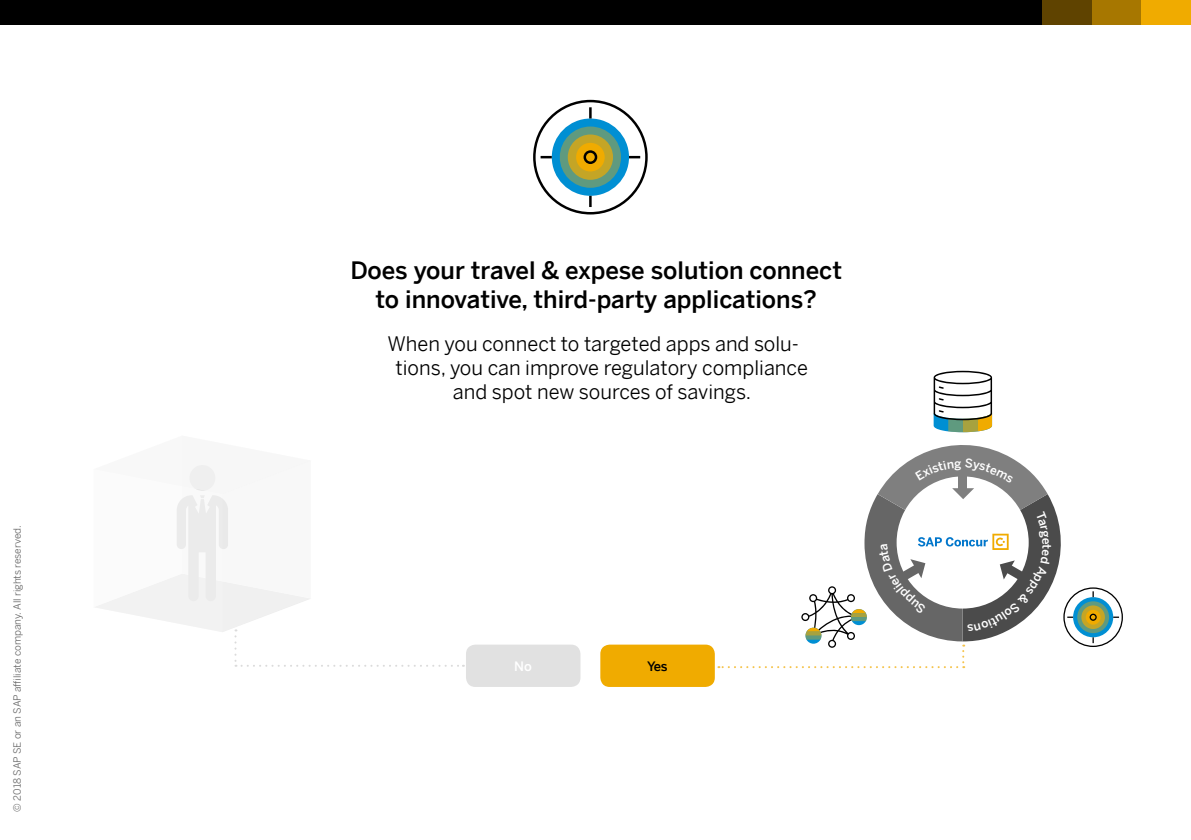
<style>
.page{position:relative;width:1191px;height:840px;background:#fff}
.page>*{position:absolute;margin:0;border:0;box-sizing:border-box;transform-origin:0 0}
.t1{font:500 24px/28px "Benton Sans";color:#000;text-align:center}
.t2{font:20px/24px "Benton Sans";color:#000;text-align:center}
.t3{font:500 13px "Benton Sans";color:#000}
.t4{font:500 13px "Benton Sans";color:#fff}
.t5{font:10px "Benton Sans";color:#666}
</style>
<div class="page">
<div style="left:466px;top:644px;width:114px;height:42px;background:#e1e1e1;border-radius:9px"></div>
<div style="left:600px;top:644px;width:115px;height:42px;background:#f0ab00;border-radius:9px"></div>
<svg style="left:96px;top:465px;width:368px;height:201px"></svg>
<svg style="left:533px;top:100px;width:114px;height:114px"></svg>
<div style="left:0;top:0;width:1191px;height:25px;background:#000"></div>
<div style="left:1141px;top:0;width:50px;height:25px;background:#f0ab00"></div>
<div style="left:1091px;top:0;width:50px;height:25px;background:#a77700"></div>
<div style="left:1042px;top:0;width:49px;height:25px;background:#5f4300"></div>
<svg style="left:718px;top:370px;width:405px;height:297px"></svg>
<p class="t5" style="left:9px;top:811px;width:288px;rotate:-90deg">© 2018 SAP SE or an SAP affiliate company. All rights reserved.</p>
<p class="t1" style="left:350px;top:254px;width:493px">Does your travel &amp; expese solution connect to innovative, third-party applications?</p>
<p class="t2" style="left:387px;top:328px;width:422px">When you connect to targeted apps and solu&shy;tions, you can improve regulatory compliance and spot new sources of savings.</p>
<p class="t4" style="left:514px;top:654px;width:19px">No</p>
<p class="t3" style="left:647px;top:654px;width:22px">Yes</p>
</div>
